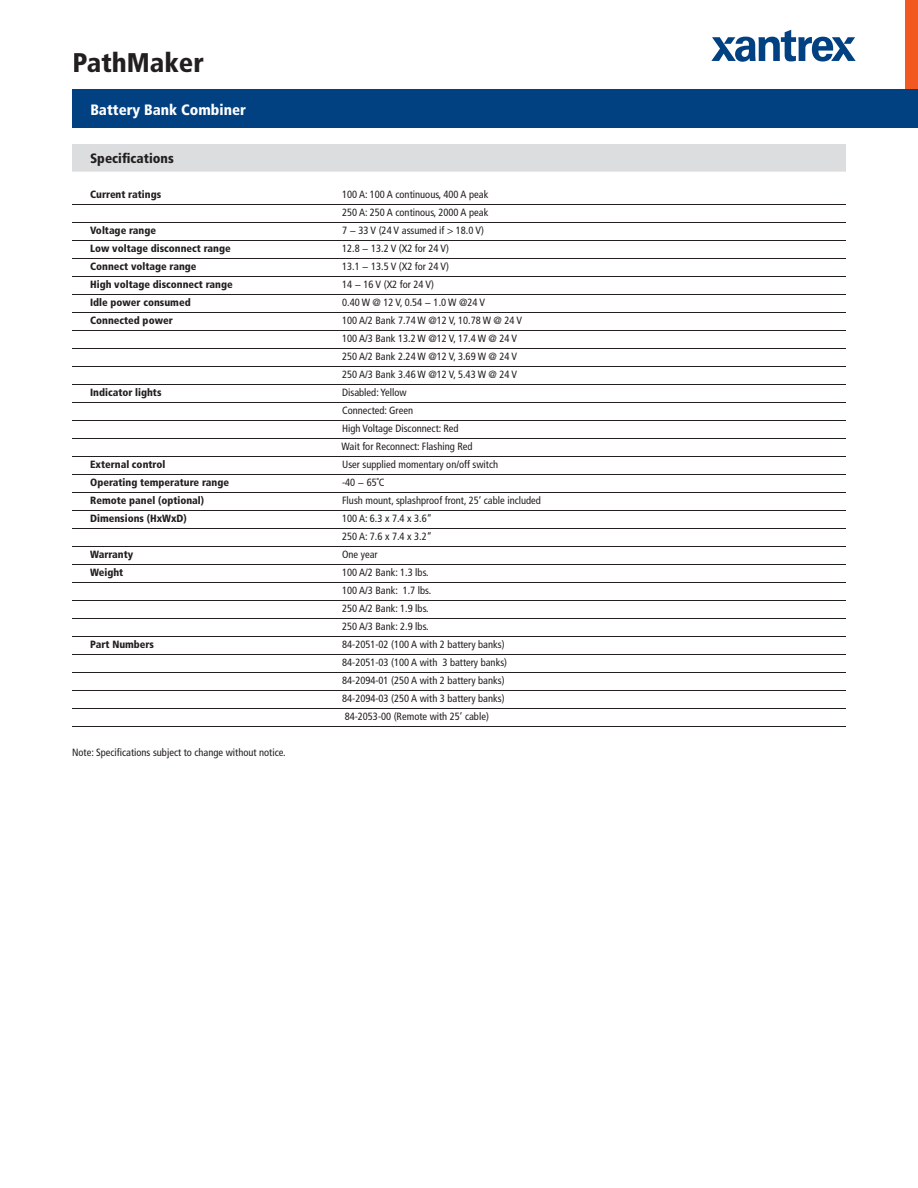
<style>
.page{position:relative;width:918px;height:1188px;background:#fff}
.page>*{position:absolute;margin:0;border:0;box-sizing:border-box;transform-origin:0 0}
.t1{font:900 condensed 27px "Frutiger";color:#231f20}
.t2{font:900 condensed 15px "Frutiger";color:#fff}
.t3{font:900 condensed 13.5px "Frutiger";color:#231f20}
.t4{font:condensed 10.5px/18px "Frutiger";color:#231f20}
.t5{font:900 condensed 10.5px "Frutiger";color:#231f20}
</style>
<div class="page">
<div style="left:905px;top:0;width:13px;height:90px;background:#f15921"></div>
<div style="left:72px;top:90px;width:846px;height:38px;background:#014081"></div>
<svg style="left:711px;top:30px;width:145px;height:32px"></svg>
<hr style="left:72px;top:204px;width:774px;height:1px;background:#231f20">
<hr style="left:72px;top:222px;width:774px;height:1px;background:#231f20">
<hr style="left:72px;top:240px;width:774px;height:1px;background:#231f20">
<hr style="left:72px;top:258px;width:774px;height:1px;background:#231f20">
<hr style="left:72px;top:276px;width:774px;height:1px;background:#231f20">
<hr style="left:72px;top:294px;width:774px;height:1px;background:#231f20">
<hr style="left:72px;top:312px;width:774px;height:1px;background:#231f20">
<hr style="left:72px;top:330px;width:774px;height:1px;background:#231f20">
<hr style="left:72px;top:348px;width:774px;height:1px;background:#231f20">
<hr style="left:72px;top:366px;width:774px;height:1px;background:#231f20">
<hr style="left:72px;top:384px;width:774px;height:1px;background:#231f20">
<hr style="left:72px;top:402px;width:774px;height:1px;background:#231f20">
<hr style="left:72px;top:420px;width:774px;height:1px;background:#231f20">
<hr style="left:72px;top:438px;width:774px;height:1px;background:#231f20">
<hr style="left:72px;top:456px;width:774px;height:1px;background:#231f20">
<hr style="left:72px;top:474px;width:774px;height:1px;background:#231f20">
<hr style="left:72px;top:492px;width:774px;height:1px;background:#231f20">
<hr style="left:72px;top:510px;width:774px;height:1px;background:#231f20">
<hr style="left:72px;top:528px;width:774px;height:1px;background:#231f20">
<hr style="left:72px;top:546px;width:774px;height:1px;background:#231f20">
<hr style="left:72px;top:564px;width:774px;height:1px;background:#231f20">
<hr style="left:72px;top:582px;width:774px;height:1px;background:#231f20">
<hr style="left:72px;top:600px;width:774px;height:1px;background:#231f20">
<hr style="left:72px;top:618px;width:774px;height:1px;background:#231f20">
<hr style="left:72px;top:636px;width:774px;height:1px;background:#231f20">
<hr style="left:72px;top:654px;width:774px;height:1px;background:#231f20">
<hr style="left:72px;top:672px;width:774px;height:1px;background:#231f20">
<hr style="left:72px;top:690px;width:774px;height:1px;background:#231f20">
<hr style="left:72px;top:708px;width:774px;height:1px;background:#231f20">
<hr style="left:72px;top:726px;width:774px;height:1px;background:#231f20">
<div style="left:72px;top:144px;width:774px;height:28px;background:#dcdddf"></div>
<div style="left:91px;top:152px;width:82px;height:13px;background:#dcdddf"></div>
<h1 class="t1" style="left:72px;top:46px;width:133px">PathMaker</h1>
<h2 class="t2" style="left:90px;top:100px;width:157px">Battery Bank Combiner</h2>
<p class="t3" style="left:90px;top:150px;width:85px">Specifications</p>
<p class="t5" style="left:90px;top:188px;width:73px">Current ratings</p>
<p class="t4" style="left:342px;top:185px;width:148px">100 A: 100 A continuous, 400 A peak<br>250 A: 250 A continous, 2000 A peak</p>
<p class="t5" style="left:90px;top:224px;width:67px">Voltage range</p>
<p class="t4" style="left:342px;top:221px;width:143px">7 − 33 V (24 V assumed if &gt; 18.0 V)</p>
<p class="t5" style="left:90px;top:242px;width:142px">Low voltage disconnect range</p>
<p class="t4" style="left:342px;top:239px;width:109px">12.8 − 13.2 V (X2 for 24 V)</p>
<p class="t5" style="left:90px;top:260px;width:108px">Connect voltage range</p>
<p class="t4" style="left:342px;top:257px;width:109px">13.1 − 13.5 V (X2 for 24 V)</p>
<p class="t5" style="left:90px;top:278px;width:144px">High voltage disconnect range</p>
<p class="t4" style="left:342px;top:275px;width:93px">14 − 16 V (X2 for 24 V)</p>
<p class="t5" style="left:90px;top:296px;width:102px">Idle power consumed</p>
<p class="t4" style="left:342px;top:293px;width:144px">0.40 W @ 12 V, 0.54 − 1.0 W @24 V</p>
<p class="t5" style="left:90px;top:314px;width:84px">Connected power</p>
<p class="t4" style="left:342px;top:311px;width:182px">100 A/2 Bank 7.74 W @12 V, 10.78 W @ 24 V 100 A/3 Bank 13.2 W @12 V, 17.4 W @ 24 V 250 A/2 Bank 2.24 W @12 V, 3.69 W @ 24 V 250 A/3 Bank 3.46 W @12 V, 5.43 W @ 24 V</p>
<p class="t5" style="left:90px;top:386px;width:73px">Indicator lights</p>
<p class="t4" style="left:342px;top:383px;width:133px">Disabled: Yellow<br>Connected: Green<br>High Voltage Disconnect: Red<br>Wait for Reconnect: Flashing Red</p>
<p class="t5" style="left:90px;top:458px;width:77px">External control</p>
<p class="t4" style="left:342px;top:455px;width:158px">User supplied momentary on/off switch</p>
<p class="t5" style="left:90px;top:476px;width:140px">Operating temperature range</p>
<p class="t4" style="left:342px;top:473px;width:44px">-40 − 65˚C</p>
<p class="t5" style="left:90px;top:494px;width:115px">Remote panel (optional)</p>
<p class="t4" style="left:342px;top:491px;width:200px">Flush mount, splashproof front, 25’ cable included</p>
<p class="t5" style="left:90px;top:512px;width:98px">Dimensions (HxWxD)</p>
<p class="t4" style="left:342px;top:509px;width:91px">100 A: 6.3 x 7.4 x 3.6”<br>250 A: 7.6 x 7.4 x 3.2”</p>
<p class="t5" style="left:90px;top:548px;width:45px">Warranty</p>
<p class="t4" style="left:342px;top:545px;width:37px">One year</p>
<p class="t5" style="left:90px;top:566px;width:35px">Weight</p>
<p class="t4" style="left:342px;top:563px;width:91px">100 A/2 Bank: 1.3 lbs.<br>100 A/3 Bank: 1.7 lbs.<br>250 A/2 Bank: 1.9 lbs.<br>250 A/3 Bank: 2.9 lbs.</p>
<p class="t5" style="left:90px;top:638px;width:65px">Part Numbers</p>
<p class="t4" style="left:342px;top:635px;width:167px">84-2051-02 (100 A with 2 battery banks)<br>84-2051-03 (100 A with 3 battery banks)<br>84-2094-01 (250 A with 2 battery banks)<br>84-2094-03 (250 A with 3 battery banks)<br>84-2053-00 (Remote with 25’ cable)</p>
<p class="t4" style="left:72px;top:743px;width:215px">Note: Specifications subject to change without notice.</p>
</div>
